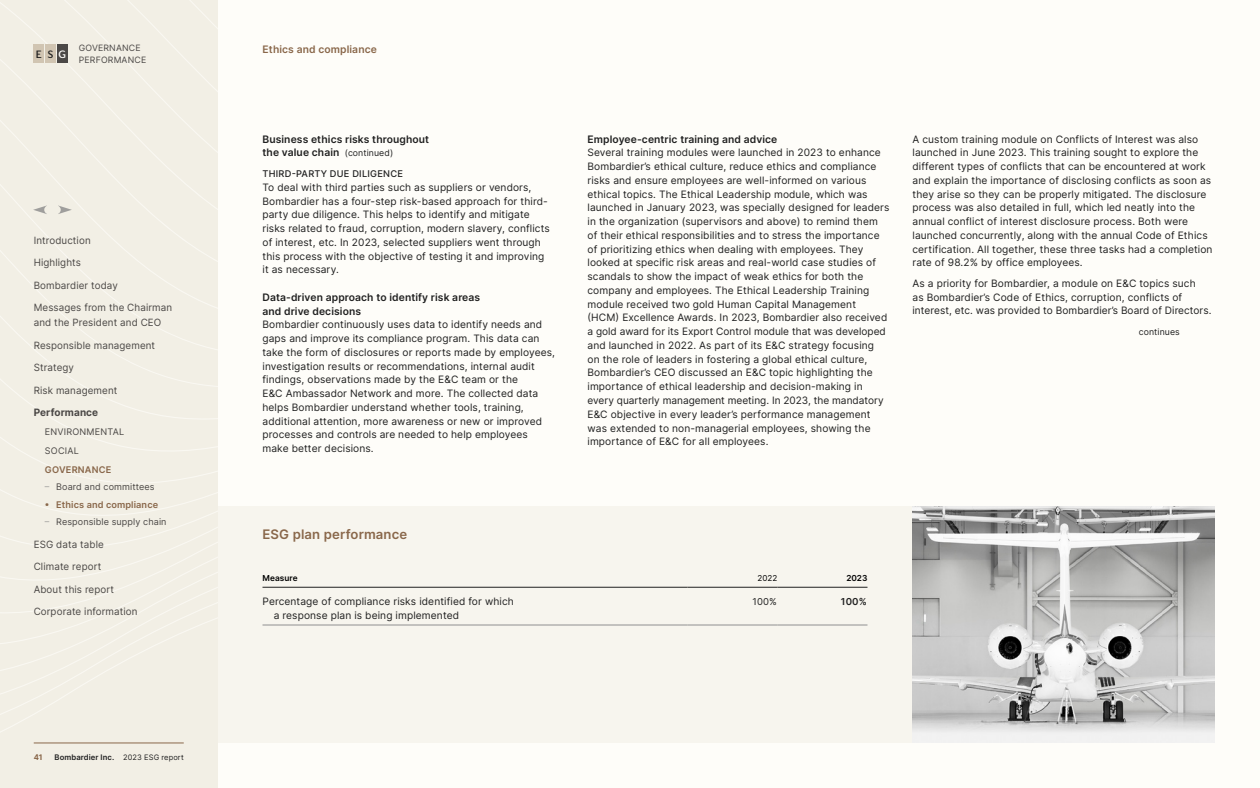
<style>
.page{position:relative;width:1260px;height:788px;background:#fff}
.page>*{position:absolute;margin:0;border:0;box-sizing:border-box;transform-origin:0 0}
.t1{font:600 13.12px "Inter";letter-spacing:.01em;color:#89674a}
.t2{font:500 10.62px "Bombardier";color:#202020}
.t3{font:600 10.25px/13.8px "Inter";letter-spacing:.01em;color:#202020}
.t4{font:600 10.25px "Inter";letter-spacing:.01em;color:#89674a}
.t5{font:10.12px/13.8px "Inter";letter-spacing:.01em;color:#202020}
.t6{font:700 10.12px "Inter";letter-spacing:.01em;color:#4b4846}
.t7{font:10px/15px "Inter";letter-spacing:.01em;color:#4b4846}
.t8{font:600 9.62px "Inter";color:#202020}
.t9{font:9.5px "Inter";color:#202020}
.t10{font:500 9.25px "Inter";letter-spacing:.025em;color:#202020}
.t11{font:600 9.12px "Inter";letter-spacing:.01em;color:#89674a}
.t12{font:9px/18.8px "Inter";letter-spacing:.01em;color:#4b4846}
.t13{font:8.75px/11.2px "Inter";letter-spacing:.02em;color:#4b4846}
.t14{font:8.75px "Inter";letter-spacing:.01em;color:#202020}
.t15{font:600 8.25px "Inter";letter-spacing:.01em;color:#000}
.t16{font:8.12px "Inter";color:#000}
.t17{font:600 7.75px "Inter";letter-spacing:.01em;color:#202020}
.t18{font:700 7.75px "Inter";color:#89674a}
.s1{color:#fefdf9}
.s2{color:#9f9e9c}
.s3{font-weight:400;font-size:8.75px}
.s4{font-weight:400;font-size:7.5px}
</style>
<div class="page">
<div style="left:218px;top:0;width:1042px;height:788px;background:#fefdf9"></div>
<div style="left:218px;top:506px;width:694px;height:236px;background:#f7f5ee"></div>
<img style="left:912px;top:506px;width:303px;height:236px">
<hr style="left:262px;top:587px;width:426px;height:1px;background:#202020">
<hr style="left:688px;top:587px;width:90px;height:1px;background:#202020">
<hr style="left:778px;top:587px;width:90px;height:1px;background:#202020">
<hr style="left:262px;top:624px;width:426px;height:1px;background:#909090">
<hr style="left:688px;top:624px;width:90px;height:1px;background:#909090">
<hr style="left:778px;top:624px;width:90px;height:1px;background:#909090">
<div style="left:0;top:0;width:217px;height:788px;background:#f2efe5"></div>
<svg style="left:58px;top:205px;width:14px;height:9px"></svg>
<svg style="left:33px;top:205px;width:14px;height:9px"></svg>
<hr style="left:34px;top:742px;width:150px;height:1px;background:#89674a">
<div style="left:34px;top:44px;width:10px;height:19px;background:#d1c5b2"></div>
<div style="left:45px;top:44px;width:11px;height:19px;background:#d1c5b2"></div>
<div style="left:57px;top:44px;width:11px;height:19px;background:#4b4846"></div>
<p class="t2" style="left:36px;top:47px;width:32px">ES<span class="s1">G</span></p>
<p class="t4" style="left:262px;top:41px;width:116px">Ethics and compliance</p>
<p class="t13" style="left:79px;top:42px;width:69px">GOVERNANCE<br>PERFORMANCE</p>
<p class="t7" style="left:34px;top:232px;width:59px">Introduction</p>
<p class="t7" style="left:34px;top:255px;width:49px">Highlights</p>
<p class="t7" style="left:34px;top:277px;width:86px">Bombardier today</p>
<p class="t7" style="left:34px;top:300px;width:140px">Messages from the Chairman and the President and CEO</p>
<p class="t7" style="left:34px;top:337px;width:123px">Responsible management</p>
<p class="t7" style="left:34px;top:360px;width:42px">Strategy</p>
<p class="t7" style="left:34px;top:382px;width:85px">Risk management</p>
<p class="t6" style="left:34px;top:405px;width:66px">Performance</p>
<p class="t12" style="left:45px;top:422px;width:81px">ENVIRONMENTAL<br>SOCIAL</p>
<p class="t11" style="left:45px;top:462px;width:68px">GOVERNANCE</p>
<p class="t12" style="left:45px;top:477px;width:111px"><span class="s2">–</span> Board and committees</p>
<p class="t11" style="left:45px;top:497px;width:115px">• Ethics and compliance</p>
<p class="t12" style="left:45px;top:512px;width:123px"><span class="s2">–</span> Responsible supply chain</p>
<p class="t7" style="left:34px;top:536px;width:72px">ESG data table</p>
<p class="t7" style="left:34px;top:558px;width:69px">Climate report</p>
<p class="t7" style="left:34px;top:581px;width:82px">About this report</p>
<p class="t7" style="left:34px;top:603px;width:105px">Corporate information</p>
<p class="t3" style="left:262px;top:132px;width:168px">Business ethics risks throughout the value chain <span class="s3">(continued)</span></p>
<p class="t10" style="left:263px;top:167px;width:142px">THIRD-PARTY DUE DILIGENCE</p>
<p class="t5" style="left:262px;top:180px;width:289px">To deal with third parties such as suppliers or vendors, Bombardier has a four-step risk-based approach for third&shy;party due diligence. This helps to identify and mitigate risks related to fraud, corruption, modern slavery, conflicts of interest, etc. In 2023, selected suppliers went through this process with the objective of testing it and improving it as necessary.</p>
<p class="t3" style="left:262px;top:290px;width:219px">Data-driven approach to identify risk areas and drive decisions</p>
<p class="t5" style="left:262px;top:317px;width:294px">Bombardier continuously uses data to identify needs and gaps and improve its compliance program. This data can take the form of disclosures or reports made by employees, investigation results or recommendations, internal audit findings, observations made by the E&amp;C team or the<br>E&amp;C Ambassador Network and more. The collected data helps Bombardier understand whether tools, training, additional attention, more awareness or new or improved processes and controls are needed to help employees make better decisions.</p>
<p class="t3" style="left:588px;top:132px;width:191px">Employee-centric training and advice</p>
<p class="t5" style="left:587px;top:145px;width:303px">Several training modules were launched in 2023 to enhance Bombardier’s ethical culture, reduce ethics and compliance risks and ensure employees are well-informed on various ethical topics. The Ethical Leadership module, which was launched in January 2023, was specially designed for leaders in the organization (supervisors and above) to remind them of their ethical responsibilities and to stress the importance of prioritizing ethics when dealing with employees. They looked at specific risk areas and real-world case studies of scandals to show the impact of weak ethics for both the company and employees. The Ethical Leadership Training module received two gold Human Capital Management (HCM) Excellence Awards. In 2023, Bombardier also received a gold award for its Export Control module that was developed and launched in 2022. As part of its E&amp;C strategy focusing<br>on the role of leaders in fostering a global ethical culture, Bombardier’s CEO discussed an E&amp;C topic highlighting the importance of ethical leadership and decision-making in every quarterly management meeting. In 2023, the mandatory E&amp;C objective in every leader’s performance management was extended to non-managerial employees, showing the importance of E&amp;C for all employees.</p>
<p class="t5" style="left:913px;top:132px;width:302px">A custom training module on Conflicts of Interest was also launched in June 2023. This training sought to explore the different types of conflicts that can be encountered at work and explain the importance of disclosing conflicts as soon as they arise so they can be properly mitigated. The disclosure process was also detailed in full, which led neatly into the annual conflict of interest disclosure process. Both were launched concurrently, along with the annual Code of Ethics certification. All together, these three tasks had a completion rate of 98.2% by office employees.</p>
<p class="t5" style="left:912px;top:276px;width:301px">As a priority for Bombardier, a module on E&amp;C topics such<br>as Bombardier’s Code of Ethics, corruption, conflicts of interest, etc. was provided to Bombardier’s Board of Directors.</p>
<p class="t14" style="left:1139px;top:325px;width:43px">continues</p>
<p class="t1" style="left:262px;top:524px;width:146px">ESG plan performance</p>
<p class="t15" style="left:262px;top:572px;width:37px">Measure</p>
<p class="t16" style="left:757px;top:572px;width:22px">2022</p>
<p class="t15" style="left:846px;top:572px;width:23px">2023</p>
<p class="t5" style="left:274px;top:594px;width:242px;text-indent:-11px">Percentage of compliance risks identified for which a response plan is being implemented</p>
<p class="t9" style="left:753px;top:594px;width:26px">100%</p>
<p class="t8" style="left:841px;top:594px;width:27px">100%</p>
<p class="t18" style="left:34px;top:751px;width:10px">41</p>
<p class="t17" style="left:55px;top:751px;width:131px">Bombardier Inc. <span class="s4">2023 ESG report</span></p>
</div>
